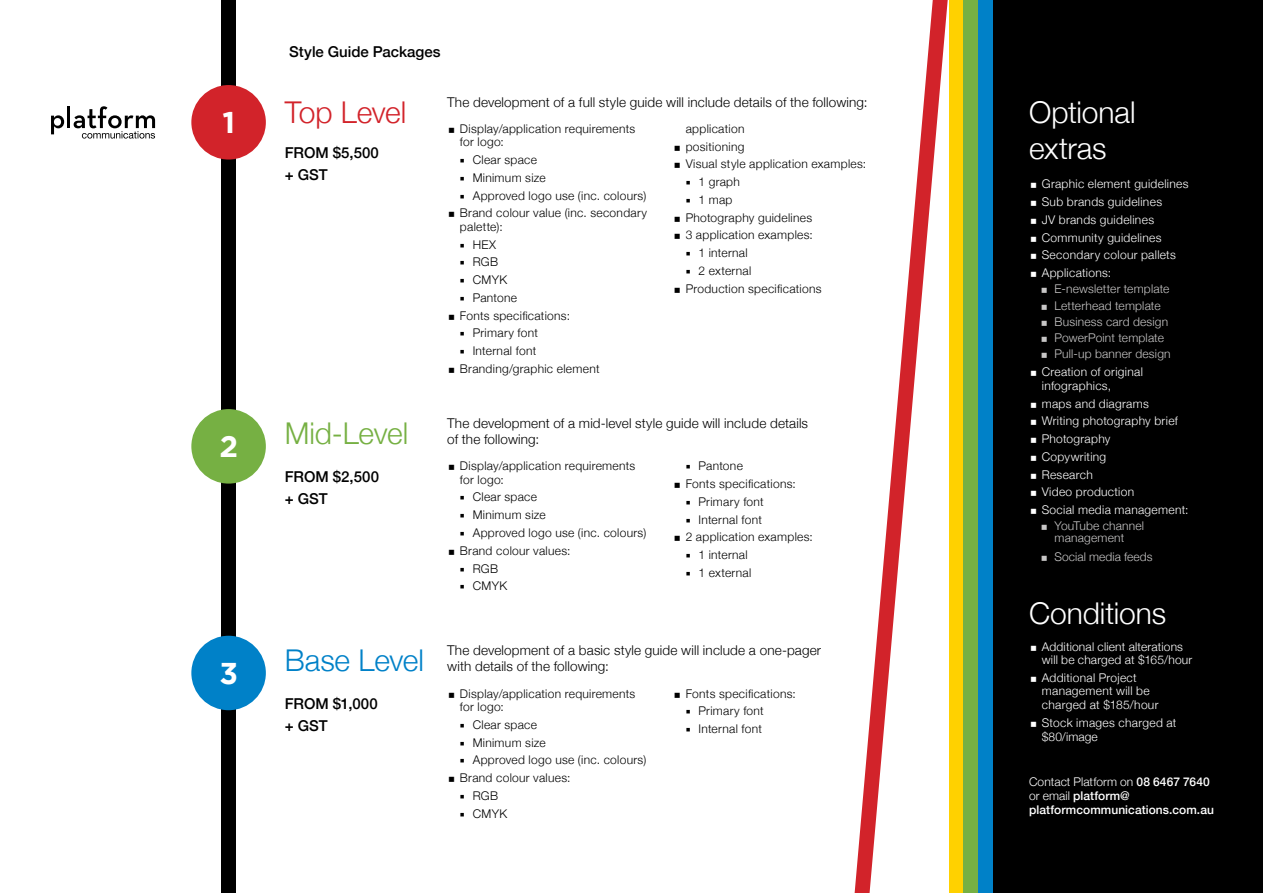
<style>
.page{position:relative;width:1263px;height:893px;background:#fff}
.page>*{position:absolute;margin:0;border:0;box-sizing:border-box;transform-origin:0 0}
.t1{font:300 30px/36px "Helvetica Neue";color:#fff}
.t2{font:300 30px "Helvetica Neue";letter-spacing:-.005em;color:#76b043}
.t3{font:300 30px "Helvetica Neue";letter-spacing:-.005em;color:#0081c8}
.t4{font:300 30px "Helvetica Neue";letter-spacing:-.01em;color:#d2232a}
.t5{font:700 30px "Gotham";color:#fff}
.t6{font:500 15px/22.2px "Helvetica Neue";color:#000}
.t7{font:300 13.5px/16.2px "Helvetica Neue";letter-spacing:.01em;color:#000}
.t8{font:300 12px/17.7px "Helvetica Neue";letter-spacing:.025em;color:#000}
.t9{font:300 12px/17.7px "Helvetica Neue";letter-spacing:.025em;color:#fff}
.t10{font:300 12px/16.2px "Helvetica Neue";letter-spacing:.015em;color:#c7c6c6}
.t11{font:500 12px/14.4px "Helvetica Neue";letter-spacing:.005em;color:#fff}
.s1{font-weight:300}
</style>
<div class="page">
<div style="left:221px;top:0;width:15px;height:893px;background:#000"></div>
<svg style="left:855px;top:0;width:93px;height:893px"></svg>
<div style="left:949px;top:0;width:14px;height:893px;background:#ffd100"></div>
<div style="left:963px;top:0;width:15px;height:893px;background:#76b043"></div>
<div style="left:978px;top:0;width:15px;height:893px;background:#0081c8"></div>
<div style="left:993px;top:0;width:270px;height:893px;background:#000"></div>
<div style="left:191px;top:85px;width:75px;height:75px;background:#d2232a;border-radius:50%"></div>
<div style="left:191px;top:409px;width:75px;height:75px;background:#76b043;border-radius:50%"></div>
<div style="left:191px;top:636px;width:75px;height:74px;background:#0081c8;border-radius:50%"></div>
<svg style="left:51px;top:115px;width:13px;height:19px"></svg>
<hr style="left:67px;top:107px;width:3px;height:21px;background:#000">
<svg style="left:74px;top:106px;width:81px;height:33px"></svg>
<h1 class="t5" style="left:222px;top:105px;width:14px">1</h1>
<h1 class="t5" style="left:219px;top:429px;width:20px">2</h1>
<h1 class="t5" style="left:219px;top:656px;width:20px">3</h1>
<p class="t6" style="left:289px;top:39px;width:153px">Style Guide Packages</p>
<p class="t7" style="left:447px;top:93px;width:422px">The development of a full style guide will include details of the following:</p>
<p class="t8" style="left:460px;top:121px;width:177px;line-height:13.5px">Display/application requirements for logo:</p>
<p class="t8" style="left:460px;top:150px;width:79px">○ Clear space</p>
<p class="t8" style="left:460px;top:168px;width:87px">○ Minimum size</p>
<p class="t8" style="left:460px;top:186px;width:189px">○ Approved logo use (inc. colours)<br>Brand colour value (inc. secondary</p>
<p class="t8" style="left:460px;top:217px;width:44px">palette):</p>
<p class="t8" style="left:460px;top:235px;width:38px">○ HEX</p>
<p class="t8" style="left:460px;top:252px;width:40px">○ RGB</p>
<p class="t8" style="left:460px;top:270px;width:49px">○ CMYK</p>
<p class="t8" style="left:460px;top:288px;width:112px">○ Pantone<br>Fonts specifications:</p>
<p class="t8" style="left:460px;top:323px;width:80px">○ Primary font</p>
<p class="t8" style="left:460px;top:341px;width:141px">○ Internal font<br>Branding/graphic element</p>
<h1 class="t4" style="left:285px;top:88px;width:123px">Top Level</h1>
<h1 class="t1" style="left:1029px;top:92px;width:108px">Optional extras</h1>
<p class="t8" style="left:686px;top:119px;width:182px">application<br>positioning<br>Visual style application examples:</p>
<p class="t8" style="left:686px;top:172px;width:56px">○ 1 graph</p>
<p class="t8" style="left:686px;top:190px;width:129px">○ 1 map<br>Photography guidelines<br>3 application examples:</p>
<p class="t8" style="left:686px;top:243px;width:64px">○ 1 internal</p>
<p class="t8" style="left:686px;top:261px;width:137px">○ 2 external<br>Production specifications</p>
<p class="t6" style="left:285px;top:140px;width:95px">FROM $5,500 + GST</p>
<p class="t9" style="left:1042px;top:174px;width:148px">Graphic element guidelines<br>Sub brands guidelines<br>JV brands guidelines<br>Community guidelines<br>Secondary colour pallets<br>Applications:</p>
<p class="t10" style="left:1054px;top:280px;width:118px">E-newsletter template<br>Letterhead template<br>Business card design<br>PowerPoint template<br>Pull-up banner design</p>
<p class="t9" style="left:1042px;top:364px;width:103px;line-height:13.5px">Creation of original infographics,</p>
<p class="t9" style="left:1042px;top:393px;width:148px">maps and diagrams<br>Writing photography brief<br>Photography<br>Copywriting<br>Research<br>Video production<br>Social media management:</p>
<p class="t10" style="left:1054px;top:519px;width:91px;line-height:12px">YouTube channel management</p>
<p class="t10" style="left:1054px;top:548px;width:100px">Social media feeds</p>
<p class="t7" style="left:447px;top:414px;width:362px">The development of a mid-level style guide will include details of the following:</p>
<p class="t8" style="left:460px;top:458px;width:177px;line-height:13.5px">Display/application requirements for logo:</p>
<p class="t8" style="left:460px;top:487px;width:79px">○ Clear space</p>
<p class="t8" style="left:460px;top:505px;width:87px">○ Minimum size</p>
<p class="t8" style="left:460px;top:523px;width:188px">○ Approved logo use (inc. colours)<br>Brand colour values:</p>
<p class="t8" style="left:460px;top:558px;width:40px">○ RGB</p>
<p class="t8" style="left:460px;top:576px;width:49px">○ CMYK</p>
<h1 class="t2" style="left:285px;top:409px;width:125px">Mid-Level</h1>
<p class="t8" style="left:686px;top:456px;width:112px">○ Pantone<br>Fonts specifications:</p>
<p class="t8" style="left:686px;top:492px;width:80px">○ Primary font</p>
<p class="t8" style="left:686px;top:509px;width:129px">○ Internal font<br>2 application examples:</p>
<p class="t8" style="left:686px;top:545px;width:64px">○ 1 internal</p>
<p class="t8" style="left:686px;top:563px;width:67px">○ 1 external</p>
<p class="t6" style="left:285px;top:464px;width:96px">FROM $2,500 + GST</p>
<h1 class="t3" style="left:285px;top:636px;width:141px">Base Level</h1>
<p class="t6" style="left:285px;top:691px;width:94px">FROM $1,000 + GST</p>
<p class="t7" style="left:447px;top:641px;width:375px">The development of a basic style guide will include a one-pager with details of the following:</p>
<p class="t8" style="left:460px;top:686px;width:177px;line-height:13.5px">Display/application requirements for logo:</p>
<p class="t8" style="left:460px;top:715px;width:79px">○ Clear space</p>
<p class="t8" style="left:460px;top:733px;width:87px">○ Minimum size</p>
<p class="t8" style="left:460px;top:750px;width:188px">○ Approved logo use (inc. colours)<br>Brand colour values:</p>
<p class="t8" style="left:460px;top:786px;width:40px">○ RGB</p>
<p class="t8" style="left:460px;top:804px;width:49px">○ CMYK</p>
<p class="t8" style="left:686px;top:684px;width:112px">Fonts specifications:</p>
<p class="t8" style="left:686px;top:701px;width:80px">○ Primary font</p>
<p class="t8" style="left:686px;top:719px;width:78px">○ Internal font</p>
<h1 class="t1" style="left:1029px;top:593px;width:139px">Conditions</h1>
<p class="t9" style="left:1042px;top:639px;width:152px;line-height:13.5px">Additional client alterations will be charged at $165/hour</p>
<p class="t9" style="left:1042px;top:670px;width:118px;line-height:13.5px">Additional Project management will be charged at $185/hour</p>
<p class="t9" style="left:1042px;top:714px;width:136px;line-height:14.4px">Stock images charged at $80/image</p>
<p class="t11" style="left:1029px;top:773px;width:186px"><span class="s1">Contact Platform on</span> 08 6467 7640 <span class="s1">or email</span> platform@ platformcommunications.com.au</p>
</div>
